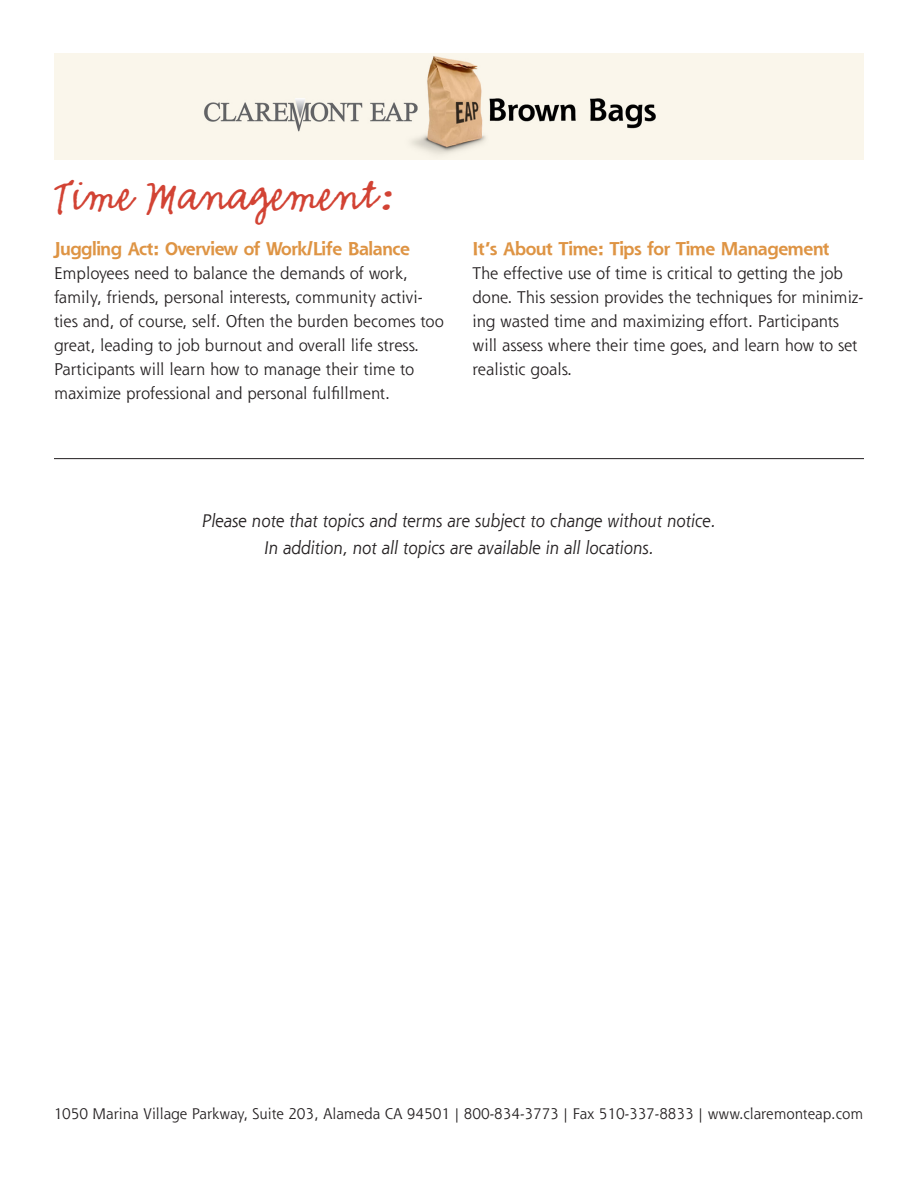
<style>
.page{position:relative;width:918px;height:1188px;background:#fff}
.page>*{position:absolute;margin:0;border:0;box-sizing:border-box;transform-origin:0 0}
.t1{font:49.5px "Emmascript MVB Std";color:#d24334}
.t2{font:italic 18px/27px "Shannon ATT";color:#231f20;text-align:center}
.t3{font:700 18px "Shannon";letter-spacing:-.025em;color:#de9444}
.t4{font:16.5px/24px "Shannon Std";color:#231f20}
.t5{font:15px "Shannon Std";color:#231f20}
</style>
<div class="page">
<img style="left:54px;top:54px;width:810px;height:105px">
<hr style="left:54px;top:458px;width:810px;height:1px;background:#231f20">
<p class="t1" style="left:54px;top:168px;width:341px">Time Management:</p>
<p class="t3" style="left:54px;top:238px;width:358px">Juggling Act: Overview of Work/Life Balance</p>
<p class="t4" style="left:54px;top:261px;width:391px">Employees need to balance the demands of work, family, friends, personal interests, community activi&shy;ties and, of course, self. Often the burden becomes too great, leading to job burnout and overall life stress.<br>Participants will learn how to manage their time to maximize professional and personal fulfillment.</p>
<p class="t3" style="left:472px;top:238px;width:359px">It’s About Time: Tips for Time Management</p>
<p class="t4" style="left:472px;top:261px;width:392px">The effective use of time is critical to getting the job done. This session provides the techniques for minimiz&shy;ing wasted time and maximizing effort. Participants will assess where their time goes, and learn how to set realistic goals.</p>
<p class="t2" style="left:202px;top:507px;width:515px">Please note that topics and terms are subject to change without notice.<br>In addition, not all topics are available in all locations.</p>
<p class="t5" style="left:54px;top:1104px;width:811px">1050 Marina Village Parkway, Suite 203, Alameda CA 94501 | 800-834-3773 | Fax 510-337-8833 | www.claremonteap.com</p>
</div>
